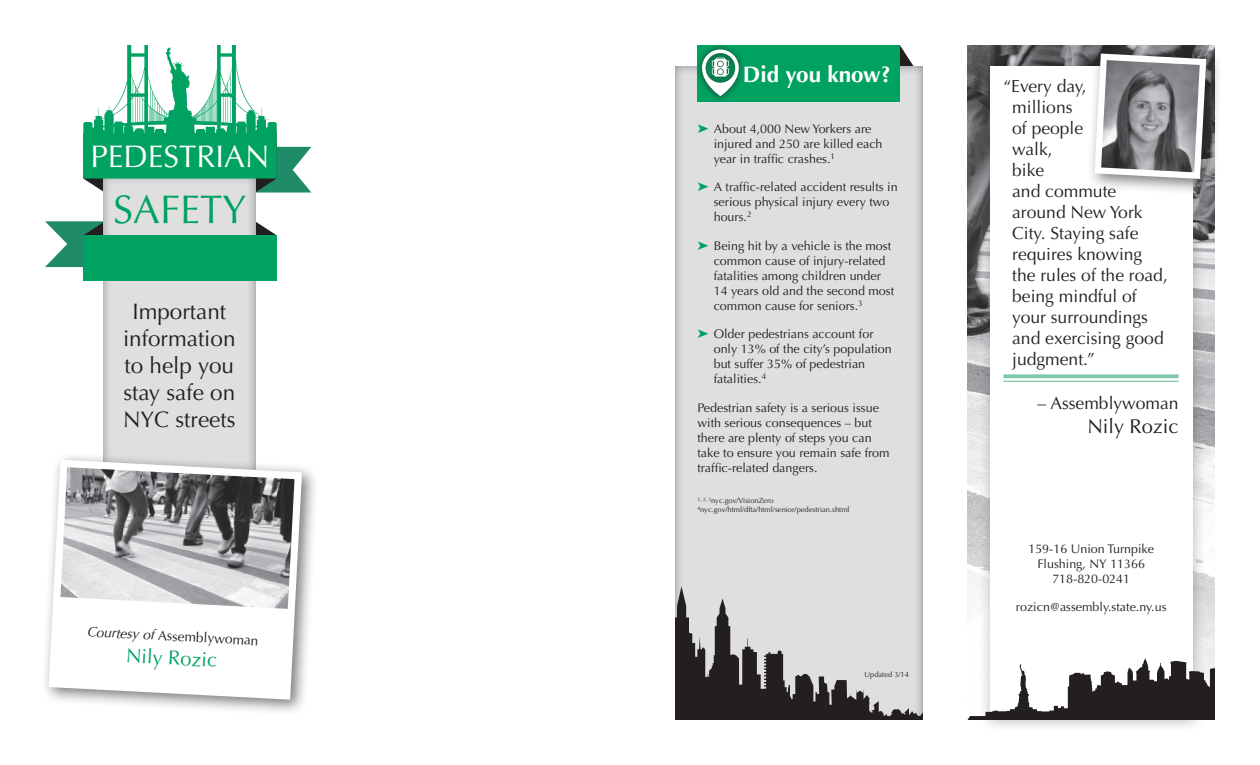
<style>
.page{position:relative;width:1260px;height:765px;background:#fff}
.page>*{position:absolute;margin:0;border:0;box-sizing:border-box;transform-origin:0 0}
.t1{font:40px "Optima";color:#00a261}
.t2{font:31.25px "Optima";color:#fff}
.t3{font:22.5px/27px "Optima";color:#231f20;text-align:center}
.t4{font:700 22.5px "Optima";color:#fff}
.t5{font:20px "Optima";color:#00a261}
.Body{font:20px "Optima";color:#231f20}
.Body-2{font:17.5px/21px "Optima";color:#231f20}
.t6{font:13.75px "Optima";color:#231f20}
.Body-3{font:12.5px/15px "Optima";color:#231f20}
.t7{font:7.5px/9px "Optima";color:#231f20}
.s1{font-style:italic}
.s2{color:#00a261}
</style>
<div class="page">
<img style="left:968px;top:45px;width:247px;height:612px">
<div style="left:978px;top:55px;width:229px;height:679px;background:#231f20;opacity:.3"></div>
<div style="left:990px;top:66px;width:202px;height:654px;background:#fff"></div>
<svg style="left:257px;top:222px;width:19px;height:13px"></svg>
<svg style="left:45px;top:221px;width:56px;height:47px"></svg>
<div style="left:101px;top:174px;width:156px;height:376px;background:#fff;opacity:.75"></div>
<svg style="left:83px;top:45px;width:228px;height:148px"></svg>
<div style="left:83px;top:235px;width:194px;height:46px;background:#00a261"></div>
<div style="left:41px;top:452px;width:278px;height:265px;background:#231f20;opacity:.6"></div>
<svg style="left:45px;top:456px;width:261px;height:247px"></svg>
<svg style="left:900px;top:45px;width:12px;height:19px"></svg>
<div style="left:673px;top:64px;width:250px;height:657px;background:#dfdfe0"></div>
<div style="left:698px;top:45px;width:202px;height:56px;background:#00a261"></div>
<img style="left:675px;top:562px;width:247px;height:158px">
<div style="left:696px;top:43px;width:50px;height:59px;background:#231f20;opacity:.75"></div>
<svg style="left:702px;top:49px;width:37px;height:47px;background:#74b99d"></svg>
<svg style="left:967px;top:657px;width:248px;height:63px"></svg>
<div style="left:1087px;top:46px;width:136px;height:150px;background:#231f20;opacity:.6"></div>
<svg style="left:1091px;top:50px;width:119px;height:132px"></svg>
<svg style="left:50px;top:597px;width:244px;height:102px"></svg>
<svg style="left:1003px;top:374px;width:175px;height:4px"></svg>
<hr style="left:1003px;top:381px;width:175px;height:1px;background:#7cc7a6">
<h2 class="t2" style="left:91px;top:138px;width:180px">PEDESTRIAN</h2>
<h1 class="t1" style="left:113px;top:186px;width:135px">SAFETY</h1>
<h3 class="t3" style="left:123px;top:298px;width:114px">Important information to help you stay safe on<br>NYC streets</h3>
<p class="t6" style="left:87px;top:624px;width:173px;rotate:3deg"><span class="s1">Courtesy of</span> Assemblywoman</p>
<p class="t5" style="left:127px;top:644px;width:93px;rotate:3deg">Nily Rozic</p>
<h3 class="t4" style="left:743px;top:61px;width:149px">Did you know?</h3>
<p class="Body-3" style="left:714px;top:121px;width:170px;text-indent:-16px"><span class="s2">➤</span> About 4,000 New Yorkers are injured and 250 are killed each year in traffic crashes.<sup>1</sup></p>
<p class="Body-3" style="left:714px;top:180px;width:185px;text-indent:-16px"><span class="s2">➤</span> A traffic-related accident results in serious physical injury every two hours.<sup>2</sup></p>
<p class="Body-3" style="left:714px;top:238px;width:182px;text-indent:-16px"><span class="s2">➤</span> Being hit by a vehicle is the most common cause of injury-related fatalities among children under<br>14 years old and the second most common cause for seniors.<sup>3</sup></p>
<p class="Body-3" style="left:714px;top:327px;width:180px;text-indent:-16px"><span class="s2">➤</span> Older pedestrians account for only 13% of the city’s population but suffer 35% of pedestrian fatalities.<sup>4</sup></p>
<p class="Body-3" style="left:697px;top:400px;width:194px">Pedestrian safety is a serious issue with serious consequences – but there are plenty of steps you can take to ensure you remain safe from traffic-related dangers.</p>
<p class="t7" style="left:697px;top:496px;width:154px"><sup>1,</sup> <sup>2,</sup> <sup>3</sup>nyc.gov/VisionZero<br><sup>4</sup>nyc.gov/html/dfta/html/senior/pedestrian.shtml</p>
<p class="t7" style="left:864px;top:670px;width:46px">Updated 3/14</p>
<p class="Body-2" style="left:1012px;top:76px;width:157px;text-indent:-9px">“Every day,<br>millions<br>of people<br>walk,<br>bike<br>and commute around New York<br>City. Staying safe requires knowing the rules of the road, being mindful of your surroundings and exercising good judgment.”</p>
<p class="Body-2" style="left:1037px;top:393px;width:143px">– Assemblywoman</p>
<p class="Body" style="left:1087px;top:415px;width:93px">Nily Rozic</p>
<p class="Body-3" style="left:1028px;top:541px;width:127px">159-16 Union Turnpike</p>
<p class="Body-3" style="left:1037px;top:556px;width:109px">Flushing, NY 11366</p>
<p class="Body-3" style="left:1052px;top:571px;width:79px">718-820-0241</p>
<p class="Body-3" style="left:1016px;top:600px;width:152px">rozicn@assembly.state.ny.us</p>
</div>
